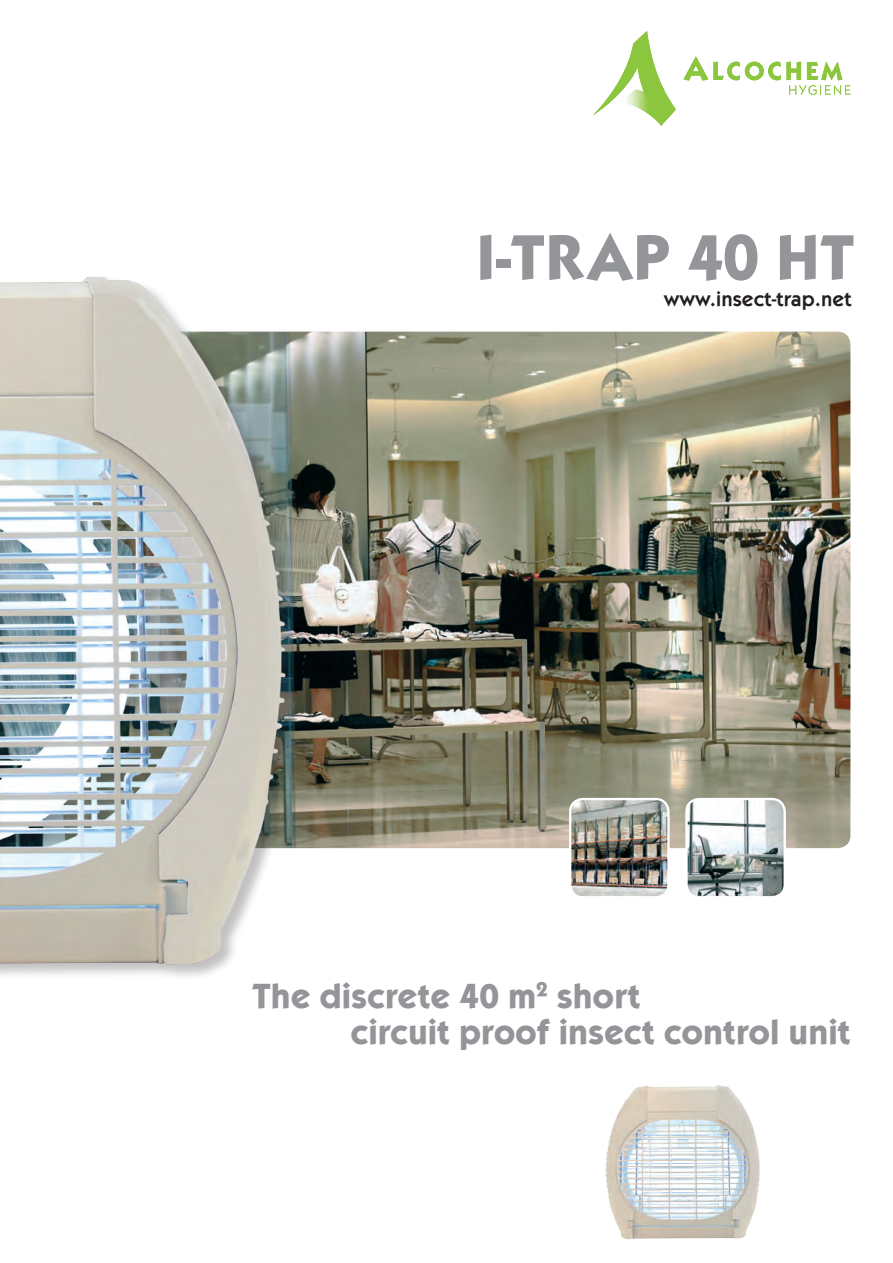
<style>
.page{position:relative;width:893px;height:1263px;background:#fff}
.page>*{position:absolute;margin:0;border:0;box-sizing:border-box;transform-origin:0 0}
.t1{font:66px "Kabel Md ITCTT Bold";color:#939598}
.t2{font:36px "Kabel Md ITCTT Bold";color:#939598}
.t3{font:21px "Kabel ITCTT Demi";color:#231f20}
</style>
<div class="page">
<img style="left:309px;top:332px;width:541px;height:516px">
<img style="left:570px;top:799px;width:98px;height:96px">
<div style="left:569px;top:798px;width:101px;height:100px;border:2px solid #fff;border-radius:13px"></div>
<img style="left:686px;top:799px;width:99px;height:96px">
<div style="left:685px;top:798px;width:101px;height:100px;border:2px solid #fff;border-radius:13px"></div>
<img style="left:0;top:277px;width:309px;height:699px">
<img style="left:605px;top:1085px;width:155px;height:154px">
<svg style="left:593px;top:31px;width:83px;height:95px"></svg>
<svg style="left:683px;top:56px;width:167px;height:39px"></svg>
<p class="t1" style="left:476px;top:216px;width:380px">I-TRAP 40 HT</p>
<p class="t3" style="left:664px;top:287px;width:189px">www.insect-trap.net</p>
<p class="t2" style="left:252px;top:974px;width:390px">The discrete 40 m<sup>2</sup> short</p>
<p class="t2" style="left:350px;top:1010px;width:501px">circuit proof insect control unit</p>
</div>
